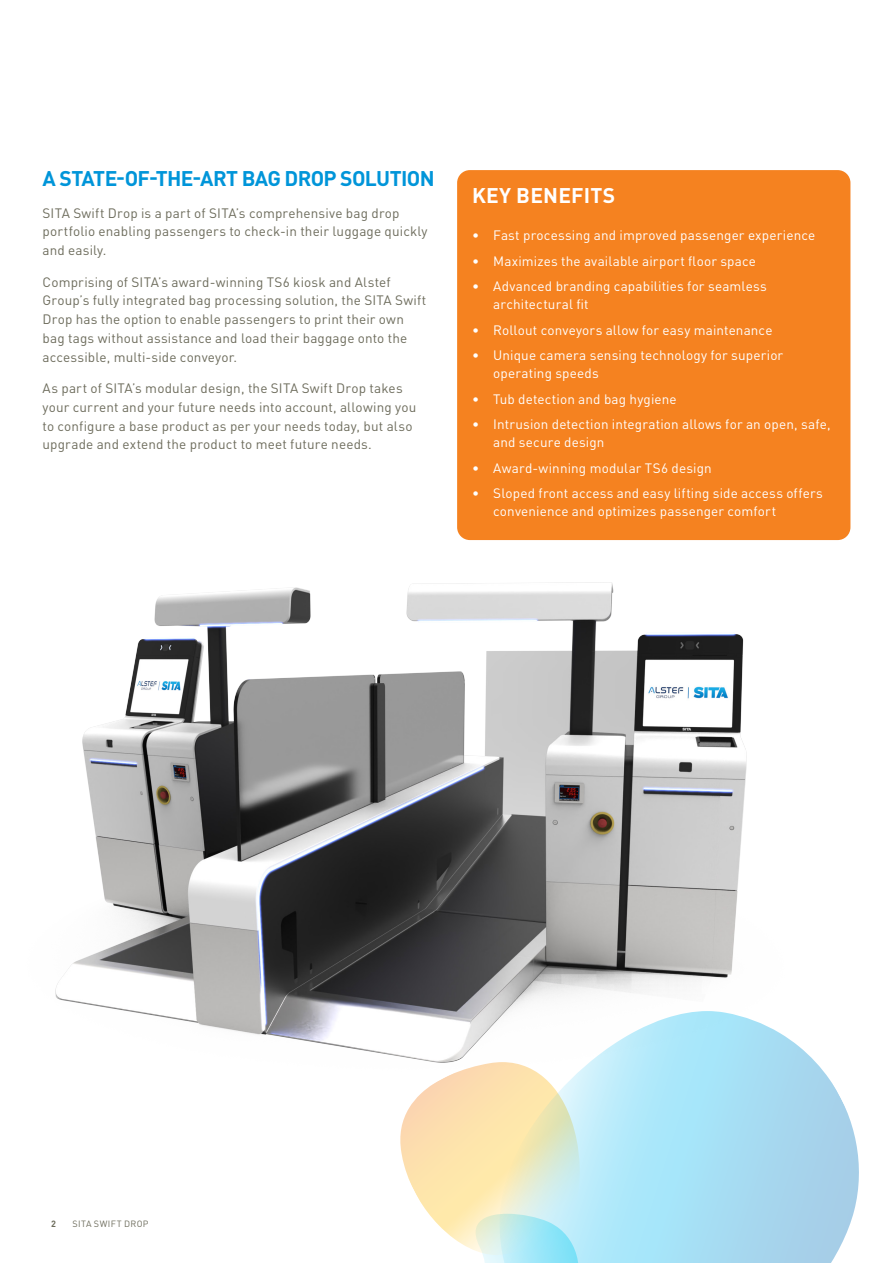
<style>
.page{position:relative;width:893px;height:1263px;background:#fff}
.page>*{position:absolute;margin:0;border:0;box-sizing:border-box;transform-origin:0 0}
.BULLET_COPY_SPACE_AFTER_1_5mm{font:700 21px "DIN Pro";letter-spacing:-.035em;color:#0095d9}
.Box_Heading{font:700 21px "DIN Pro";letter-spacing:.01em;color:#fff}
.BULLET_COPY_SPACE_AFTER_1_5mm-2{font:13.5px/18.8px "DIN Pro";letter-spacing:.01em;color:#6d6c5c}
.WHITE_BULLET_TEXT{font:13.5px/18.8px "DIN Pro";letter-spacing:.01em;color:#fff}
.t1{font:9px "DIN Pro";letter-spacing:.04em;color:#6d6c5c}
.t2{font:700 9px "DIN Pro";color:#6d6c5c}
</style>
<div class="page">
<div style="left:457px;top:170px;width:393px;height:370px;background:#f58220;border-radius:13px"></div>
<img style="left:55px;top:583px;width:692px;height:479px">
<svg style="left:400px;top:1062px;width:94px;height:201px"></svg>
<svg style="left:494px;top:1011px;width:365px;height:252px"></svg>
<p class="BULLET_COPY_SPACE_AFTER_1_5mm" style="left:43px;top:161px;width:393px">A STATE-OF-THE-ART BAG DROP SOLUTION</p>
<p class="BULLET_COPY_SPACE_AFTER_1_5mm-2" style="left:43px;top:202px;width:386px">SITA Swift Drop is a part of SITA’s comprehensive bag drop portfolio enabling passengers to check-in their luggage quickly and easily.</p>
<p class="BULLET_COPY_SPACE_AFTER_1_5mm-2" style="left:43px;top:271px;width:385px">Comprising of SITA’s award-winning TS6 kiosk and Alstef Group’s fully integrated bag processing solution, the SITA Swift Drop has the option to enable passengers to print their own bag tags without assistance and load their baggage onto the accessible, multi-side conveyor.</p>
<p class="BULLET_COPY_SPACE_AFTER_1_5mm-2" style="left:43px;top:378px;width:375px">As part of SITA’s modular design, the SITA Swift Drop takes your current and your future needs into account, allowing you to configure a base product as per your needs today, but also upgrade and extend the product to meet future needs.</p>
<p class="Box_Heading" style="left:472px;top:177px;width:145px">KEY BENEFITS</p>
<p class="WHITE_BULLET_TEXT" style="left:472px;top:226px;width:345px">• Fast processing and improved passenger experience</p>
<p class="WHITE_BULLET_TEXT" style="left:472px;top:251px;width:285px">• Maximizes the available airport floor space</p>
<p class="WHITE_BULLET_TEXT" style="left:493px;top:276px;width:275px;text-indent:-21px">• Advanced branding capabilities for seamless architectural fit</p>
<p class="WHITE_BULLET_TEXT" style="left:472px;top:320px;width:302px">• Rollout conveyors allow for easy maintenance</p>
<p class="WHITE_BULLET_TEXT" style="left:493px;top:345px;width:292px;text-indent:-21px">• Unique camera sensing technology for superior operating speeds</p>
<p class="WHITE_BULLET_TEXT" style="left:472px;top:389px;width:206px">• Tub detection and bag hygiene</p>
<p class="WHITE_BULLET_TEXT" style="left:493px;top:414px;width:339px;text-indent:-21px">• Intrusion detection integration allows for an open, safe, and secure design</p>
<p class="WHITE_BULLET_TEXT" style="left:472px;top:458px;width:241px">• Award-winning modular TS6 design</p>
<p class="WHITE_BULLET_TEXT" style="left:493px;top:483px;width:331px;text-indent:-21px">• Sloped front access and easy lifting side access offers convenience and optimizes passenger comfort</p>
<p class="t2" style="left:51px;top:1216px;width:6px">2</p>
<p class="t1" style="left:73px;top:1217px;width:78px">SITA SWIFT DROP</p>
</div>
